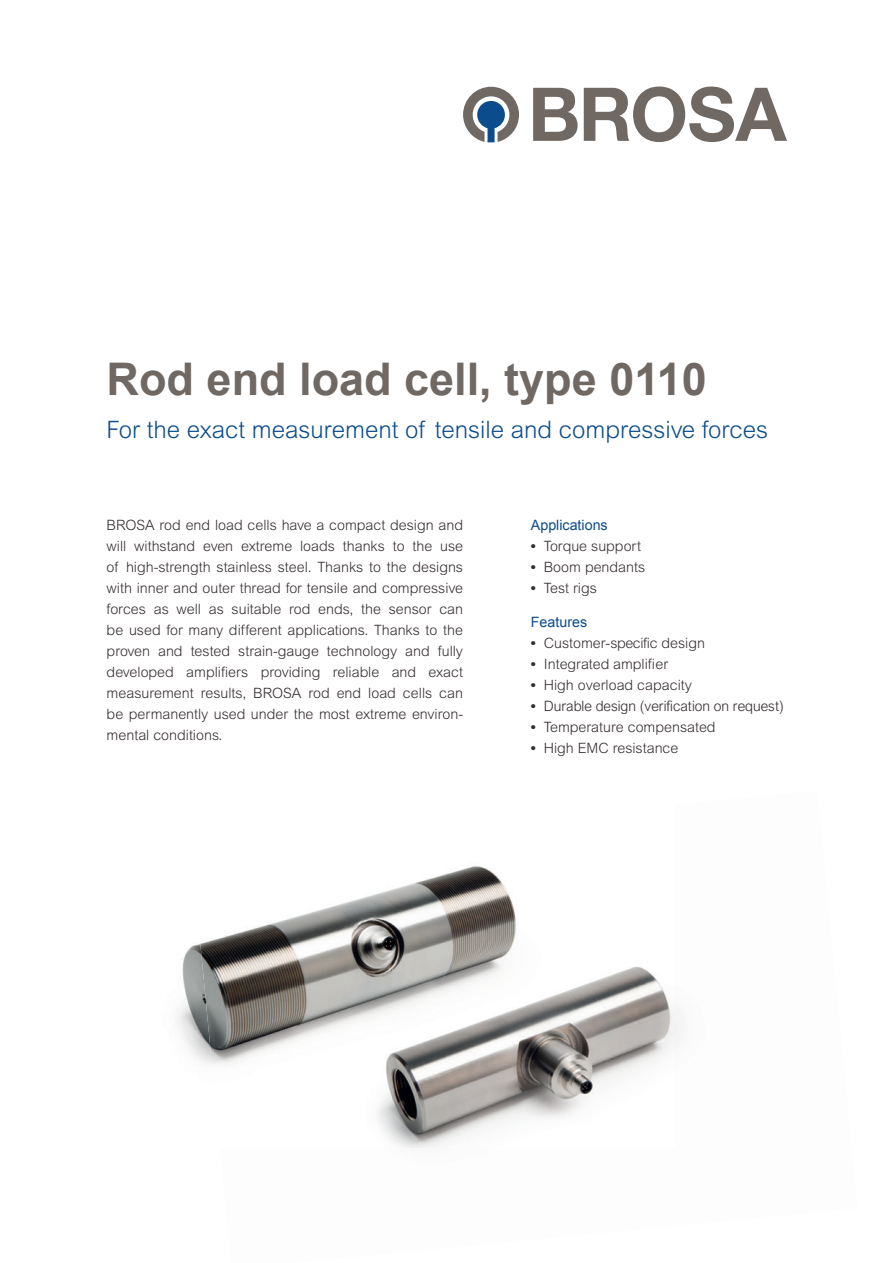
<style>
.page{position:relative;width:893px;height:1263px;background:#fff}
.page>*{position:absolute;margin:0;border:0;box-sizing:border-box;transform-origin:0 0}
.t1{font:700 45px "Arial";color:#706862}
.t2{font:300 24px "Arial";color:#0b4c8c}
.t3{font:300 14.25px/21px "Arial";color:#362e32;text-align:justify}
.t4{font:300 14.25px "Arial Nova";color:#362e32}
.t5{font:14.25px "Arial";color:#0b4c8c}
.s1{font-weight:700}
.s2{font-family:"Arial";font-weight:700}
</style>
<div class="page">
<svg style="left:463px;top:87px;width:56px;height:55px"></svg>
<svg style="left:533px;top:88px;width:45px;height:53px"></svg>
<svg style="left:584px;top:87px;width:203px;height:55px"></svg>
<img style="left:191px;top:866px;width:484px;height:282px">
<h1 class="t1" style="left:107px;top:349px;width:602px">Rod end load cell, type 0110</h1>
<h2 class="t2" style="left:107px;top:416px;width:663px">For the exact measurement of tensile and compressive forces</h2>
<p class="t3" style="left:107px;top:514px;width:358px">BROSA rod end load cells have a compact design and will withstand even extreme loads thanks to the use of high-strength stainless steel. Thanks to the designs with inner and outer thread for tensile and compressive forces as well as suitable rod ends, the sensor can be used for many different applications. Thanks to the proven and tested strain-gauge technology and fully developed amplifiers providing reliable and exact measurement results, BROSA rod end load cells can be permanently used under the most extreme environ&shy;mental conditions.</p>
<p class="t5" style="left:531px;top:515px;width:78px">Applications</p>
<p class="t3" style="left:531px;top:535px;width:112px"><span class="s1">•</span> Torque support</p>
<p class="t3" style="left:531px;top:556px;width:116px"><span class="s1">•</span> Boom pendants</p>
<p class="t3" style="left:531px;top:577px;width:67px"><span class="s1">•</span> Test rigs</p>
<p class="t5" style="left:531px;top:613px;width:58px">Features</p>
<p class="t3" style="left:531px;top:632px;width:176px"><span class="s1">•</span> Customer-specific design</p>
<p class="t3" style="left:531px;top:653px;width:139px"><span class="s1">•</span> Integrated amplifi er</p>
<p class="t3" style="left:531px;top:674px;width:162px"><span class="s1">•</span> High overload capacity</p>
<p class="t4" style="left:531px;top:698px;width:254px"><span class="s2">•</span> Durable design (verification on request)</p>
<p class="t3" style="left:531px;top:716px;width:186px"><span class="s1">•</span> Temperature compensated</p>
<p class="t3" style="left:531px;top:737px;width:149px"><span class="s1">•</span> High EMC resistance</p>
</div>
